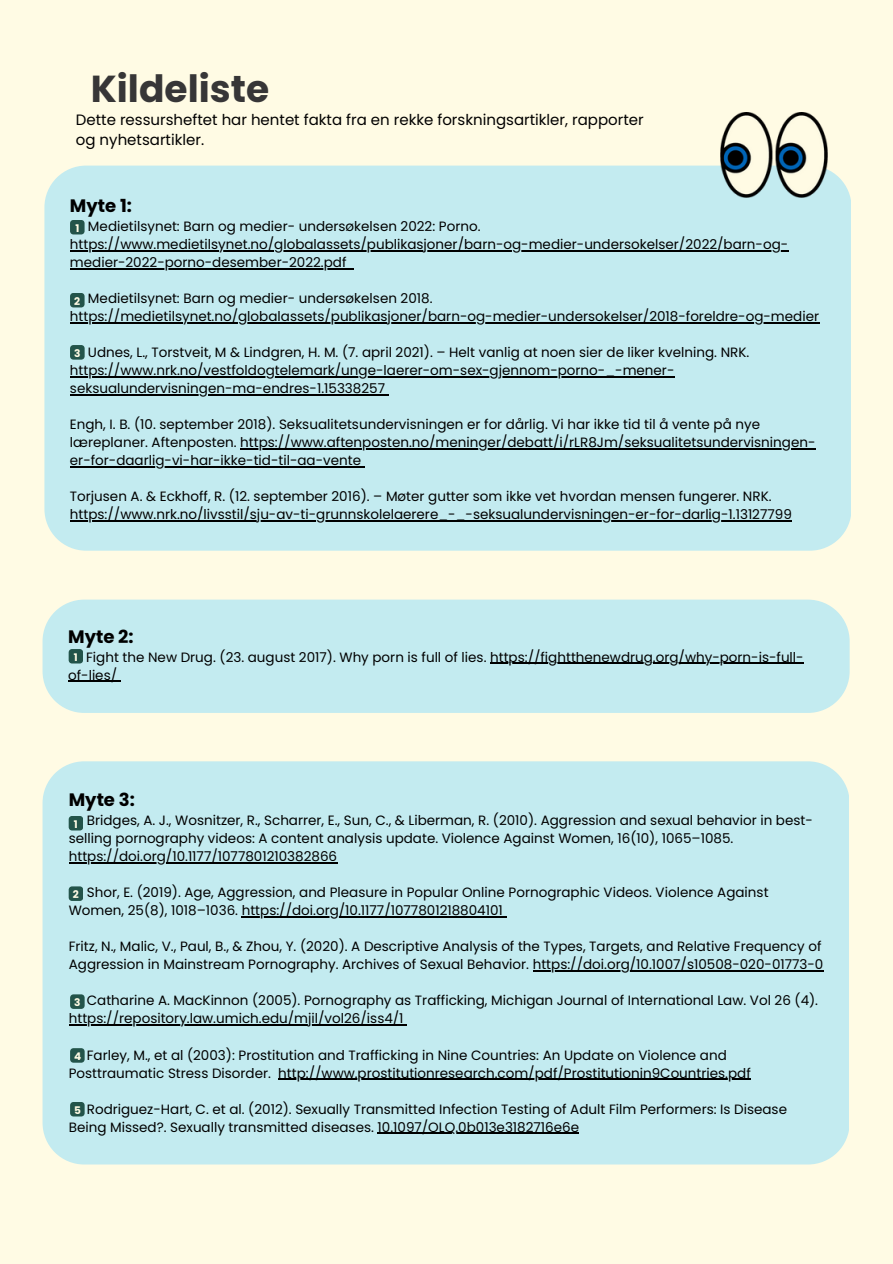
<style>
.page{position:relative;width:893px;height:1264px;background:#fff}
.page>*{position:absolute;margin:0;border:0;box-sizing:border-box;transform-origin:0 0}
.t1{font:700 37.5px "Poppins";color:#373637}
.t2{font:700 18px "Poppins";color:#000}
.t3{font:15px/20.2px "Poppins";color:#000}
.t4{font:13.5px/18px "Poppins";color:#000}
.t5{font:700 10.5px "Poppins";color:#fffbe4}
</style>
<div class="page">
<div style="left:0;top:0;width:892px;height:1263px;background:#fffbe4"></div>
<div style="left:44px;top:166px;width:806px;height:384px;background:#c3ebf0"></div>
<hr style="left:70px;top:250px;width:718px;height:1px;background:#000">
<hr style="left:70px;top:268px;width:276px;height:1px;background:#000">
<hr style="left:70px;top:322px;width:749px;height:1px;background:#000">
<hr style="left:70px;top:376px;width:604px;height:1px;background:#000">
<hr style="left:70px;top:394px;width:315px;height:1px;background:#000">
<hr style="left:240px;top:448px;width:575px;height:1px;background:#000">
<hr style="left:70px;top:466px;width:291px;height:1px;background:#000">
<hr style="left:70px;top:520px;width:721px;height:1px;background:#000">
<svg style="left:70px;top:220px;width:15px;height:14px"></svg>
<svg style="left:70px;top:293px;width:15px;height:14px"></svg>
<svg style="left:70px;top:345px;width:15px;height:14px"></svg>
<img style="left:720px;top:112px;width:107px;height:85px">
<div style="left:43px;top:599px;width:806px;height:114px;background:#c3ebf0"></div>
<hr style="left:490px;top:663px;width:313px;height:1px;background:#000">
<hr style="left:68px;top:681px;width:49px;height:1px;background:#000">
<svg style="left:69px;top:649px;width:14px;height:14px"></svg>
<div style="left:43px;top:761px;width:805px;height:403px;background:#c3ebf0"></div>
<hr style="left:69px;top:862px;width:268px;height:1px;background:#000">
<hr style="left:242px;top:916px;width:261px;height:1px;background:#000">
<hr style="left:532px;top:970px;width:291px;height:1px;background:#000">
<hr style="left:69px;top:1024px;width:334px;height:1px;background:#000">
<hr style="left:278px;top:1078px;width:472px;height:1px;background:#000">
<hr style="left:377px;top:1132px;width:202px;height:1px;background:#000">
<svg style="left:69px;top:816px;width:14px;height:14px"></svg>
<svg style="left:69px;top:886px;width:14px;height:15px"></svg>
<svg style="left:70px;top:994px;width:15px;height:14px"></svg>
<svg style="left:70px;top:1048px;width:15px;height:14px"></svg>
<svg style="left:70px;top:1101px;width:15px;height:15px"></svg>
<h1 class="t1" style="left:91px;top:62px;width:180px">Kildeliste</h1>
<p class="t3" style="left:76px;top:109px;width:569px">Dette ressursheftet har hentet fakta fra en rekke forskningsartikler, rapporter og nyhetsartikler.</p>
<h2 class="t2" style="left:70px;top:193px;width:63px">Myte 1:</h2>
<p class="t4" style="left:70px;top:217px;width:719px;text-indent:18px">Medietilsynet: Barn og medier- undersøkelsen 2022: Porno. https://www.medietilsynet.no/globalassets/publikasjoner/barn-og-medier-undersokelser/2022/barn-og&shy;medier-2022-porno-desember-2022.pdf</p>
<p class="t4" style="left:70px;top:289px;width:750px;text-indent:18px">Medietilsynet: Barn og medier- undersøkelsen 2018. https://medietilsynet.no/globalassets/publikasjoner/barn-og-medier-undersokelser/2018-foreldre-og-medier</p>
<p class="t4" style="left:70px;top:343px;width:680px;text-indent:18px">Udnes, L., Torstveit, M &amp; Lindgren, H. M. (7. april 2021). – Helt vanlig at noen sier de liker kvelning. NRK. https://www.nrk.no/vestfoldogtelemark/unge-laerer-om-sex-gjennom-porno-_-mener&shy;seksualundervisningen-ma-endres-1.15338257</p>
<p class="t4" style="left:70px;top:415px;width:747px">Engh, I. B. (10. september 2018). Seksualitetsundervisningen er for dårlig. Vi har ikke tid til å vente på nye læreplaner. Aftenposten. https://www.aftenposten.no/meninger/debatt/i/rLR8Jm/seksualitetsundervisningen&shy;er-for-daarlig-vi-har-ikke-tid-til-aa-vente</p>
<p class="t4" style="left:70px;top:487px;width:723px">Torjusen A. &amp; Eckhoff, R. (12. september 2016). – Møter gutter som ikke vet hvordan mensen fungerer. NRK. https://www.nrk.no/livsstil/sju-av-ti-grunnskolelaerere_-_-seksualundervisningen-er-for-darlig-1.13127799</p>
<p class="t5" style="left:75px;top:220px;width:5px">1</p>
<p class="t5" style="left:74px;top:293px;width:8px">2</p>
<p class="t5" style="left:74px;top:346px;width:8px">3</p>
<h2 class="t2" style="left:68px;top:623px;width:67px">Myte 2:</h2>
<p class="t4" style="left:68px;top:648px;width:737px;text-indent:18px">Fight the New Drug. (23. august 2017). Why porn is full of lies. https://fightthenewdrug.org/why-porn-is-full&shy;of-lies/</p>
<p class="t5" style="left:74px;top:649px;width:5px">1</p>
<h2 class="t2" style="left:69px;top:787px;width:68px">Myte 3:</h2>
<p class="t4" style="left:69px;top:811px;width:745px;text-indent:18px">Bridges, A. J., Wosnitzer, R., Scharrer, E., Sun, C., &amp; Liberman, R. (2010). Aggression and sexual behavior in best&shy;selling pornography videos: A content analysis update. Violence Against Women, 16(10), 1065–1085. https://doi.org/10.1177/1077801210382866</p>
<p class="t4" style="left:69px;top:883px;width:701px;text-indent:18px">Shor, E. (2019). Age, Aggression, and Pleasure in Popular Online Pornographic Videos. Violence Against<br>Women, 25(8), 1018–1036. https://doi.org/10.1177/1077801218804101</p>
<p class="t4" style="left:69px;top:937px;width:756px">Fritz, N., Malic, V., Paul, B., &amp; Zhou, Y. (2020). A Descriptive Analysis of the Types, Targets, and Relative Frequency of<br>Aggression in Mainstream Pornography. Archives of Sexual Behavior. https://doi.org/10.1007/s10508-020-01773-0</p>
<p class="t4" style="left:69px;top:991px;width:750px;text-indent:18px">Catharine A. MacKinnon (2005). Pornography as Trafficking, Michigan Journal of International Law. Vol 26 (4). https://repository.law.umich.edu/mjil/vol26/iss4/1</p>
<p class="t4" style="left:69px;top:1045px;width:683px;text-align:center">Farley, M., et al (2003): Prostitution and Trafficking in Nine Countries: An Update on Violence and<br>Posttraumatic Stress Disorder. http://www.prostitutionresearch.com/pdf/Prostitutionin9Countries.pdf</p>
<p class="t4" style="left:69px;top:1099px;width:719px;text-indent:18px">Rodriguez-Hart, C. et al. (2012). Sexually Transmitted Infection Testing of Adult Film Performers: Is Disease<br>Being Missed?. Sexually transmitted diseases. 10.1097/OLQ.0b013e3182716e6e</p>
<p class="t5" style="left:74px;top:816px;width:5px">1</p>
<p class="t5" style="left:73px;top:887px;width:8px">2</p>
<p class="t5" style="left:74px;top:994px;width:8px">3</p>
<p class="t5" style="left:74px;top:1048px;width:9px">4</p>
<p class="t5" style="left:74px;top:1102px;width:8px">5</p>
</div>
